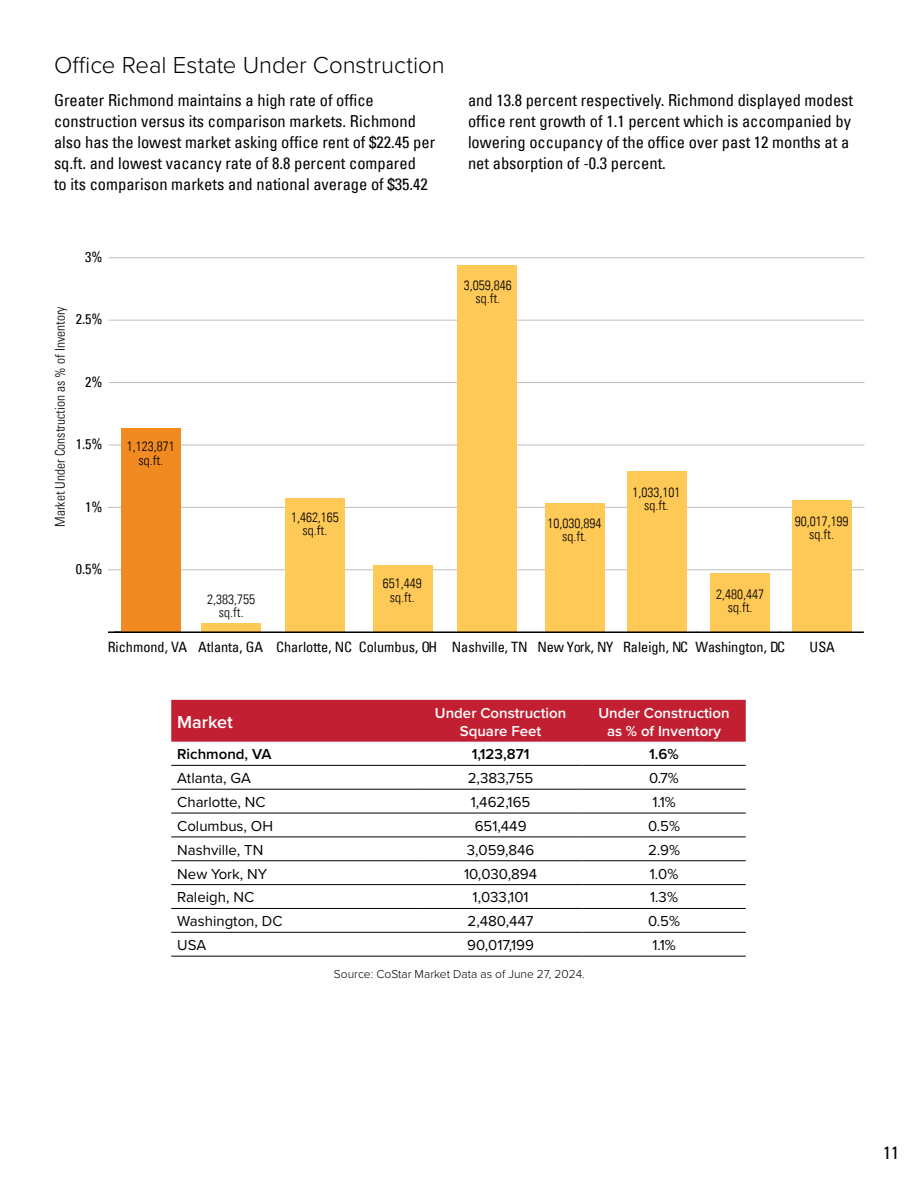
<style>
.page{position:relative;width:918px;height:1188px;background:#fff}
.page>*{position:absolute;margin:0;border:0;box-sizing:border-box;transform-origin:0 0}
.t1{font:300 24px "Proxima Nova";letter-spacing:-.005em;color:#000}
.t2{font:600 18px "Proxima Nova";color:#fff}
.t3{font:condensed 18px "Univers LT";color:#000}
.t4{font:condensed 16.5px/21px "Univers LT";color:#000}
.t5{font:15px "Proxima Nova";color:#000}
.t6{font:600 15px/18px "Proxima Nova";color:#fff;text-align:center}
.t7{font:600 15px "Proxima Nova";color:#000}
.t8{font:condensed 14.25px "Univers LT";color:#000}
.t9{font:300 condensed 13.5px/13.5px "Univers LT";color:#000;text-align:center}
.t10{font:300 12px "Proxima Nova";color:#000}
</style>
<div class="page">
<div style="left:171px;top:700px;width:575px;height:42px;background:#c22032"></div>
<hr style="left:171px;top:765px;width:248px;height:1px;background:#000">
<hr style="left:419px;top:765px;width:163px;height:1px;background:#000">
<hr style="left:582px;top:765px;width:164px;height:1px;background:#000">
<hr style="left:171px;top:789px;width:248px;height:1px;background:#000">
<hr style="left:419px;top:789px;width:163px;height:1px;background:#000">
<hr style="left:582px;top:789px;width:164px;height:1px;background:#000">
<hr style="left:171px;top:813px;width:248px;height:1px;background:#000">
<hr style="left:419px;top:813px;width:163px;height:1px;background:#000">
<hr style="left:582px;top:813px;width:164px;height:1px;background:#000">
<hr style="left:171px;top:837px;width:248px;height:1px;background:#000">
<hr style="left:419px;top:837px;width:163px;height:1px;background:#000">
<hr style="left:582px;top:837px;width:164px;height:1px;background:#000">
<hr style="left:171px;top:860px;width:248px;height:1px;background:#000">
<hr style="left:419px;top:860px;width:163px;height:1px;background:#000">
<hr style="left:582px;top:860px;width:164px;height:1px;background:#000">
<hr style="left:171px;top:884px;width:248px;height:1px;background:#000">
<hr style="left:419px;top:884px;width:163px;height:1px;background:#000">
<hr style="left:582px;top:884px;width:164px;height:1px;background:#000">
<hr style="left:171px;top:908px;width:248px;height:1px;background:#000">
<hr style="left:419px;top:908px;width:163px;height:1px;background:#000">
<hr style="left:582px;top:908px;width:164px;height:1px;background:#000">
<hr style="left:171px;top:932px;width:248px;height:1px;background:#000">
<hr style="left:419px;top:932px;width:163px;height:1px;background:#000">
<hr style="left:582px;top:932px;width:164px;height:1px;background:#000">
<hr style="left:171px;top:956px;width:248px;height:1px;background:#000">
<hr style="left:419px;top:956px;width:163px;height:1px;background:#000">
<hr style="left:582px;top:956px;width:164px;height:1px;background:#000">
<svg style="left:108px;top:631px;width:6px;height:2px"></svg>
<hr style="left:108px;top:569px;width:756px;height:1px;background:#bcbec0">
<hr style="left:108px;top:507px;width:757px;height:1px;background:#bcbec0">
<hr style="left:109px;top:445px;width:756px;height:1px;background:#bcbec0">
<hr style="left:109px;top:382px;width:756px;height:1px;background:#bcbec0">
<hr style="left:109px;top:320px;width:756px;height:1px;background:#bcbec0">
<hr style="left:109px;top:257px;width:756px;height:1px;background:#bcbec0">
<div style="left:121px;top:429px;width:60px;height:203px;background:#f18b21"></div>
<div style="left:201px;top:623px;width:60px;height:9px;background:#ffc958"></div>
<div style="left:285px;top:499px;width:60px;height:133px;background:#ffc958"></div>
<div style="left:373px;top:565px;width:60px;height:67px;background:#ffc958"></div>
<div style="left:457px;top:265px;width:60px;height:367px;background:#ffc958"></div>
<div style="left:545px;top:504px;width:60px;height:128px;background:#ffc958"></div>
<div style="left:627px;top:471px;width:60px;height:161px;background:#ffc958"></div>
<div style="left:710px;top:574px;width:60px;height:58px;background:#ffc958"></div>
<div style="left:792px;top:500px;width:60px;height:132px;background:#ffc958"></div>
<hr style="left:114px;top:631px;width:750px;height:2px;background:#000">
<h1 class="t1" style="left:54px;top:47px;width:392px">Office Real Estate Under Construction</h1>
<p class="t4" style="left:54px;top:90px;width:383px">Greater Richmond maintains a high rate of office construction versus its comparison markets. Richmond also has the lowest market asking office rent of $22.45 per sq.ft. and lowest vacancy rate of 8.8 percent compared<br>to its comparison markets and national average of $35.42</p>
<p class="t4" style="left:468px;top:90px;width:387px">and 13.8 percent respectively. Richmond displayed modest office rent growth of 1.1 percent which is accompanied by lowering occupancy of the office over past 12 months at a net absorption of -0.3 percent.</p>
<p class="t9" style="left:53px;top:527px;width:222px;rotate:-90deg">Market Under Construction as % of Inventory</p>
<p class="t8" style="left:85px;top:248px;width:19px">3%</p>
<p class="t8" style="left:76px;top:310px;width:28px">2.5%</p>
<p class="t8" style="left:85px;top:373px;width:19px">2%</p>
<p class="t8" style="left:76px;top:435px;width:28px">1.5%</p>
<p class="t8" style="left:85px;top:497px;width:19px">1%</p>
<p class="t8" style="left:76px;top:560px;width:28px">0.5%</p>
<p class="t9" style="left:127px;top:440px;width:49px">1,123,871 sq.ft.</p>
<p class="t9" style="left:207px;top:592px;width:49px">2,383,755 sq.ft.</p>
<p class="t9" style="left:291px;top:510px;width:49px">1,462,165 sq.ft.</p>
<p class="t9" style="left:464px;top:278px;width:49px">3,059,846 sq.ft.</p>
<p class="t9" style="left:383px;top:577px;width:40px">651,449 sq.ft.</p>
<p class="t9" style="left:548px;top:516px;width:55px">10,030,894 sq.ft.</p>
<p class="t9" style="left:633px;top:485px;width:49px">1,033,101 sq.ft.</p>
<p class="t9" style="left:716px;top:587px;width:49px">2,480,447 sq.ft.</p>
<p class="t9" style="left:795px;top:514px;width:55px">90,017,199 sq.ft.</p>
<p class="t8" style="left:108px;top:638px;width:679px">Richmond, VA Atlanta, GA Charlotte, NC Columbus, OH Nashville, TN New York, NY Raleigh, NC Washington, DC</p>
<p class="t8" style="left:810px;top:638px;width:27px">USA</p>
<p class="t2" style="left:177px;top:708px;width:57px">Market</p>
<p class="t6" style="left:435px;top:703px;width:133px">Under Construction<br>Square Feet</p>
<p class="t6" style="left:598px;top:703px;width:133px">Under Construction as % of Inventory</p>
<p class="t7" style="left:177px;top:743px;width:96px">Richmond, VA</p>
<p class="t7" style="left:472px;top:743px;width:59px">1,123,871</p>
<p class="t7" style="left:649px;top:743px;width:31px">1.6%</p>
<p class="t5" style="left:177px;top:767px;width:75px">Atlanta, GA</p>
<p class="t5" style="left:468px;top:767px;width:67px">2,383,755</p>
<p class="t5" style="left:649px;top:767px;width:31px">0.7%</p>
<p class="t5" style="left:177px;top:791px;width:90px">Charlotte, NC</p>
<p class="t5" style="left:471px;top:791px;width:61px">1,462,165</p>
<p class="t5" style="left:652px;top:791px;width:25px">1.1%</p>
<p class="t5" style="left:177px;top:815px;width:97px">Columbus, OH</p>
<p class="t5" style="left:475px;top:815px;width:53px">651,449</p>
<p class="t5" style="left:648px;top:815px;width:33px">0.5%</p>
<p class="t5" style="left:177px;top:839px;width:88px">Nashville, TN</p>
<p class="t5" style="left:467px;top:839px;width:69px">3,059,846</p>
<p class="t5" style="left:648px;top:839px;width:34px">2.9%</p>
<p class="t5" style="left:177px;top:862px;width:91px">New York, NY</p>
<p class="t5" style="left:464px;top:862px;width:74px">10,030,894</p>
<p class="t5" style="left:650px;top:862px;width:30px">1.0%</p>
<p class="t5" style="left:177px;top:886px;width:78px">Raleigh, NC</p>
<p class="t5" style="left:473px;top:886px;width:58px">1,033,101</p>
<p class="t5" style="left:650px;top:886px;width:29px">1.3%</p>
<p class="t5" style="left:177px;top:910px;width:107px">Washington, DC</p>
<p class="t5" style="left:468px;top:910px;width:67px">2,480,447</p>
<p class="t5" style="left:648px;top:910px;width:33px">0.5%</p>
<p class="t5" style="left:177px;top:934px;width:31px">USA</p>
<p class="t5" style="left:467px;top:934px;width:68px">90,017,199</p>
<p class="t5" style="left:652px;top:934px;width:25px">1.1%</p>
<p class="t10" style="left:334px;top:965px;width:252px">Source: CoStar Market Data as of June 27, 2024.</p>
<p class="t3" style="left:883px;top:1141px;width:17px">11</p>
</div>
